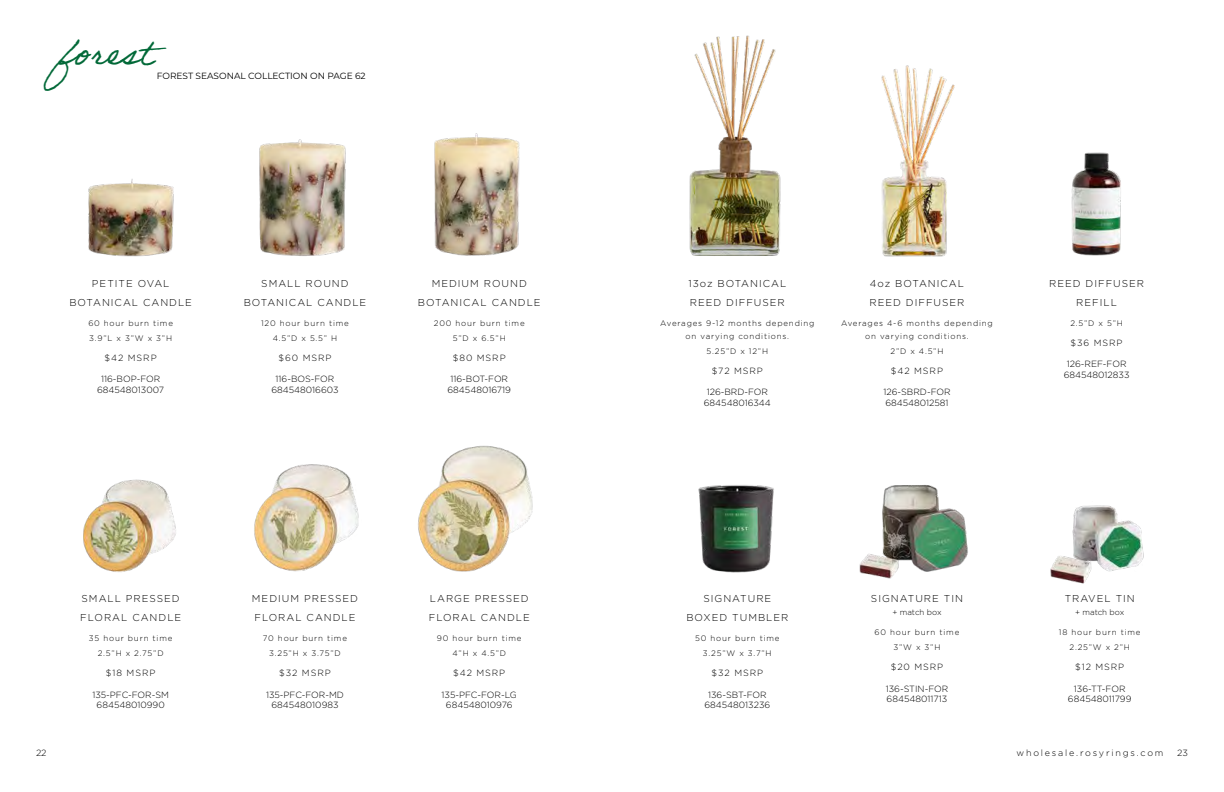
<style>
.page{position:relative;width:1224px;height:792px;background:#fff}
.page>*{position:absolute;margin:0;border:0;box-sizing:border-box;transform-origin:0 0}
.t1{font:39px "Adobe Handwriting Ernie";color:#026938}
.t2{font:300 10px/19px "Gotham";letter-spacing:.1em;color:#000;text-align:center}
.t3{font:300 9px/10.8px "Gotham";color:#000;text-align:center}
.t4{font:9px "Montserrat";color:#000}
.t5{font:300 9px "Gotham";letter-spacing:.2em;color:#000}
.t6{font:300 8px/15px "Gotham";letter-spacing:.1em;color:#000;text-align:center}
.t7{font:300 8px "Gotham";color:#000}
.t8{font:300 8px "Gotham";letter-spacing:-.005em;color:#000}
</style>
<div class="page">
<img style="left:88px;top:179px;width:86px;height:78px">
<img style="left:259px;top:139px;width:87px;height:117px">
<img style="left:434px;top:133px;width:86px;height:123px">
<img style="left:83px;top:479px;width:93px;height:93px">
<img style="left:254px;top:464px;width:105px;height:108px">
<img style="left:418px;top:445px;width:115px;height:127px">
<img style="left:698px;top:485px;width:76px;height:88px">
<img style="left:859px;top:485px;width:109px;height:94px">
<img style="left:1050px;top:505px;width:94px;height:79px">
<img style="left:689px;top:35px;width:92px;height:221px">
<img style="left:881px;top:65px;width:74px;height:192px">
<img style="left:1071px;top:152px;width:50px;height:104px">
<h1 class="t1" style="left:56px;top:29px;width:98px">forest</h1>
<p class="t4" style="left:157px;top:69px;width:210px">FOREST SEASONAL COLLECTION ON PAGE 62</p>
<p class="t2" style="left:69px;top:273px;width:124px">PETITE OVAL<br>BOTANICAL CANDLE</p>
<p class="t6" style="left:88px;top:315px;width:86px;text-align:left">60 hour burn time<br>3.9”L x 3”W x 3”H</p>
<p class="t3" style="left:105px;top:352px;width:54px">$42 MSRP</p>
<p class="t3" style="left:97px;top:373px;width:69px">116-BOP-FOR<br>684548013007</p>
<p class="t2" style="left:244px;top:273px;width:124px">SMALL ROUND<br>BOTANICAL CANDLE</p>
<p class="t6" style="left:261px;top:315px;width:89px">120 hour burn time<br>4.5”D x 5.5” H</p>
<p class="t3" style="left:279px;top:352px;width:54px">$60 MSRP</p>
<p class="t3" style="left:271px;top:373px;width:69px">116-BOS-FOR<br>684548016603</p>
<p class="t2" style="left:418px;top:273px;width:124px">MEDIUM ROUND<br>BOTANICAL CANDLE</p>
<p class="t6" style="left:434px;top:315px;width:92px">200 hour burn time<br>5”D x 6.5”H</p>
<p class="t3" style="left:453px;top:352px;width:54px">$80 MSRP</p>
<p class="t3" style="left:448px;top:373px;width:65px">116-BOT-FOR<br>684548016719</p>
<p class="t2" style="left:80px;top:589px;width:103px;text-align:left">SMALL PRESSED<br>FLORAL CANDLE</p>
<p class="t6" style="left:89px;top:630px;width:85px">35 hour burn time<br>2.5”H x 2.75”D</p>
<p class="t3" style="left:106px;top:667px;width:51px">$18 MSRP</p>
<p class="t3" style="left:92px;top:689px;width:78px">135-PFC-FOR-SM<br>684548010990</p>
<p class="t2" style="left:252px;top:589px;width:108px;text-align:left">MEDIUM PRESSED<br>FLORAL CANDLE</p>
<p class="t6" style="left:263px;top:630px;width:86px">70 hour burn time<br>3.25”H x 3.75”D</p>
<p class="t3" style="left:279px;top:667px;width:53px">$32 MSRP</p>
<p class="t3" style="left:266px;top:689px;width:79px">135-PFC-FOR-MD<br>684548010983</p>
<p class="t2" style="left:429px;top:589px;width:103px;text-align:left">LARGE PRESSED<br>FLORAL CANDLE</p>
<p class="t6" style="left:437px;top:630px;width:86px">90 hour burn time<br>4”H x 4.5”D</p>
<p class="t3" style="left:453px;top:667px;width:54px">$42 MSRP</p>
<p class="t3" style="left:442px;top:689px;width:77px">135-PFC-FOR-LG<br>684548010976</p>
<p class="t2" style="left:688px;top:273px;width:99px;text-align:left">13oz BOTANICAL<br>REED DIFFUSER</p>
<p class="t6" style="left:660px;top:316px;width:156px;line-height:13px">Averages 9-12 months depending on varying conditions.</p>
<p class="t6" style="left:707px;top:343px;width:63px">5.25”D x 12”H</p>
<p class="t3" style="left:712px;top:365px;width:53px">$72 MSRP</p>
<p class="t3" style="left:704px;top:386px;width:69px">126-BRD-FOR<br>684548016344</p>
<p class="t2" style="left:869px;top:273px;width:97px;text-align:left">4oz BOTANICAL<br>REED DIFFUSER</p>
<p class="t6" style="left:841px;top:316px;width:153px;line-height:13px">Averages 4-6 months depending on varying conditions.</p>
<p class="t6" style="left:891px;top:343px;width:54px">2”D x 4.5”H</p>
<p class="t3" style="left:891px;top:365px;width:54px">$42 MSRP</p>
<p class="t3" style="left:883px;top:386px;width:69px;text-align:left">126-SBRD-FOR<br>684548012581</p>
<p class="t2" style="left:1049px;top:273px;width:97px">REED DIFFUSER<br>REFILL</p>
<p class="t6" style="left:1070px;top:315px;width:54px">2.5”D x 5”H</p>
<p class="t3" style="left:1071px;top:337px;width:54px">$36 MSRP</p>
<p class="t3" style="left:1064px;top:358px;width:67px">126-REF-FOR<br>684548012833</p>
<p class="t2" style="left:686px;top:589px;width:104px">SIGNATURE<br>BOXED TUMBLER</p>
<p class="t6" style="left:695px;top:630px;width:86px">50 hour burn time<br>3.25”W x 3.7”H</p>
<p class="t3" style="left:712px;top:667px;width:53px">$32 MSRP</p>
<p class="t3" style="left:704px;top:689px;width:67px">136-SBT-FOR<br>684548013236</p>
<p class="t2" style="left:871px;top:589px;width:94px">SIGNATURE TIN</p>
<p class="t7" style="left:892px;top:607px;width:51px">+ match box</p>
<p class="t6" style="left:875px;top:624px;width:86px">60 hour burn time<br>3”W x 3”H</p>
<p class="t3" style="left:891px;top:661px;width:54px">$20 MSRP</p>
<p class="t3" style="left:886px;top:683px;width:64px;text-align:left">136-STIN-FOR<br>684548011713</p>
<p class="t2" style="left:1065px;top:589px;width:72px">TRAVEL TIN</p>
<p class="t8" style="left:1075px;top:607px;width:51px">+ match box</p>
<p class="t6" style="left:1059px;top:624px;width:83px">18 hour burn time<br>2.25”W x 2”H</p>
<p class="t3" style="left:1075px;top:661px;width:51px">$12 MSRP</p>
<p class="t3" style="left:1068px;top:683px;width:65px">136-TT-FOR<br>684548011799</p>
<p class="t3" style="left:36px;top:747px;width:12px">22</p>
<p class="t5" style="left:1016px;top:747px;width:148px">wholesale.rosyrings.com</p>
<p class="t3" style="left:1177px;top:747px;width:12px">23</p>
</div>
